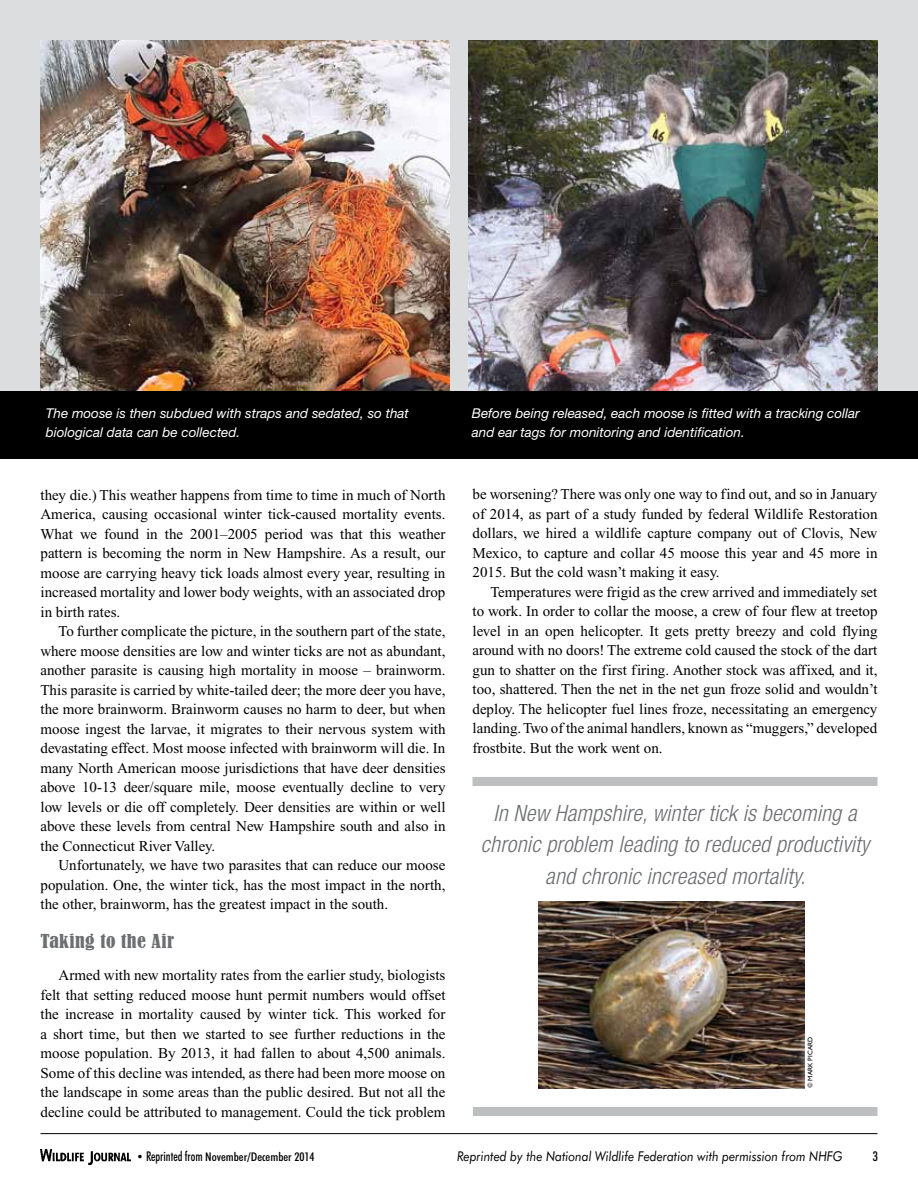
<style>
.page{position:relative;width:918px;height:1188px;background:#fff}
.page>*{position:absolute;margin:0;border:0;box-sizing:border-box;transform-origin:0 0}
.t1{font:italic 300 condensed 22.5px/31.5px "Helvetica Neue LT Std";letter-spacing:.01em;color:#6d6e71;text-align:center}
.t2{font:condensed 18px "Bernard";letter-spacing:.02em;color:#6d6e71;scale:1.1 1}
.t3{font:15px/19.5px "Times New Roman";color:#000;text-align:justify}
.t4{font:italic 13.5px/18.8px "Helvetica Neue LT Std";color:#fff}
.t5{font:italic 13.5px "Futura BT";color:#000;scale:.9 1}
.t6{font:500 condensed 13.5px "Futura BT";color:#000}
.t7{font:500 condensed 12px "Futura BT";color:#000;scale:1.1 1}
.t8{font:6.75px "Humanist 521 BT";letter-spacing:.02em;color:#000}
.s1{font-style:inherit}
.s2{font-size:13.5px}
</style>
<div class="page">
<hr style="left:40px;top:1133px;width:838px;height:1px;background:#000">
<img style="left:40px;top:1149px;width:91px;height:16px">
<div style="left:0;top:0;width:918px;height:458px;background:#dcddde"></div>
<img style="left:469px;top:40px;width:408px;height:351px">
<img style="left:40px;top:40px;width:410px;height:351px">
<div style="left:0;top:391px;width:918px;height:67px;background:#000"></div>
<img style="left:539px;top:901px;width:266px;height:187px">
<div style="left:472px;top:777px;width:406px;height:9px;background:#bcbec0"></div>
<div style="left:473px;top:1107px;width:404px;height:9px;background:#bcbec0"></div>
<div style="left:797px;top:1027px;width:26px;height:71px;background:#fff;opacity:.6"></div>
<p class="t4" style="left:46px;top:404px;width:365px">The moose is then subdued with straps and sedated, so that biological data can be collected.</p>
<p class="t4" style="left:472px;top:404px;width:389px">Before being released, each moose is fitted with a tracking collar and ear tags for monitoring and identification.</p>
<p class="t3" style="left:40px;top:485px;width:407px">they die.) This weather happens from time to time in much of North America, causing occasional winter tick-caused mortality events.<br>What we found in the 2001–2005 period was that this weather pattern is becoming the norm in New Hampshire. As a result, our moose are carrying heavy tick loads almost every year, resulting in increased mortality and lower body weights, with an associated drop in birth rates.</p>
<p class="t3" style="left:40px;top:621px;width:407px;text-indent:18px">To further complicate the picture, in the southern part of the state, where moose densities are low and winter ticks are not as abundant, another parasite is causing high mortality in moose – brainworm.<br>This parasite is carried by white-tailed deer; the more deer you have, the more brainworm. Brainworm causes no harm to deer, but when moose ingest the larvae, it migrates to their nervous system with devastating effect. Most moose infected with brainworm will die. In many North American moose jurisdictions that have deer densities above 10-13 deer/square mile, moose eventually decline to very low levels or die off completely. Deer densities are within or well above these levels from central New Hampshire south and also in the Connecticut River Valley.</p>
<p class="t3" style="left:40px;top:855px;width:406px;text-indent:18px">Unfortunately, we have two parasites that can reduce our moose population. One, the winter tick, has the most impact in the north, the other, brainworm, has the greatest impact in the south.</p>
<p class="t2" style="left:40px;top:931px;width:123px">Taking to the Air</p>
<p class="t3" style="left:41px;top:965px;width:407px;text-indent:18px">Armed with new mortality rates from the earlier study, biologists felt that setting reduced moose hunt permit numbers would offset the increase in mortality caused by winter tick. This worked for a short time, but then we started to see further reductions in the moose population. By 2013, it had fallen to about 4,500 animals.<br>Some of this decline was intended, as there had been more moose on the landscape in some areas than the public desired. But not all the decline could be attributed to management. Could the tick problem</p>
<p class="t3" style="left:473px;top:484px;width:407px">be worsening? There was only one way to find out, and so in January of 2014, as part of a study funded by federal Wildlife Restoration dollars, we hired a wildlife capture company out of Clovis, New Mexico, to capture and collar 45 moose this year and 45 more in 2015. But the cold wasn’t making it easy.</p>
<p class="t3" style="left:473px;top:582px;width:407px;text-indent:18px">Temperatures were frigid as the crew arrived and immediately set to work. In order to collar the moose, a crew of four flew at treetop level in an open helicopter. It gets pretty breezy and cold flying around with no doors! The extreme cold caused the stock of the dart gun to shatter on the first firing. Another stock was affixed, and it, too, shattered. Then the net in the net gun froze solid and wouldn’t deploy. The helicopter fuel lines froze, necessitating an emergency landing. Two of the animal handlers, known as “muggers,” developed frostbite. But the work went on.</p>
<h1 class="t1" style="left:481px;top:798px;width:390px">In New Hampshire, winter tick is becoming a chronic problem leading to reduced productivity and chronic increased mortality.</h1>
<p class="t8" style="left:806px;top:1088px;width:53px;rotate:-90deg">© mark picard</p>
<p class="t7" style="left:137px;top:1150px;width:163px"><span class="s1">•</span> <span class="s2">Reprinted from</span> November/December 2014</p>
<p class="t5" style="left:457px;top:1148px;width:430px">Reprinted by the National Wildlife Federation with permission from NHFG</p>
<p class="t6" style="left:873px;top:1148px;width:7px">3</p>
</div>
